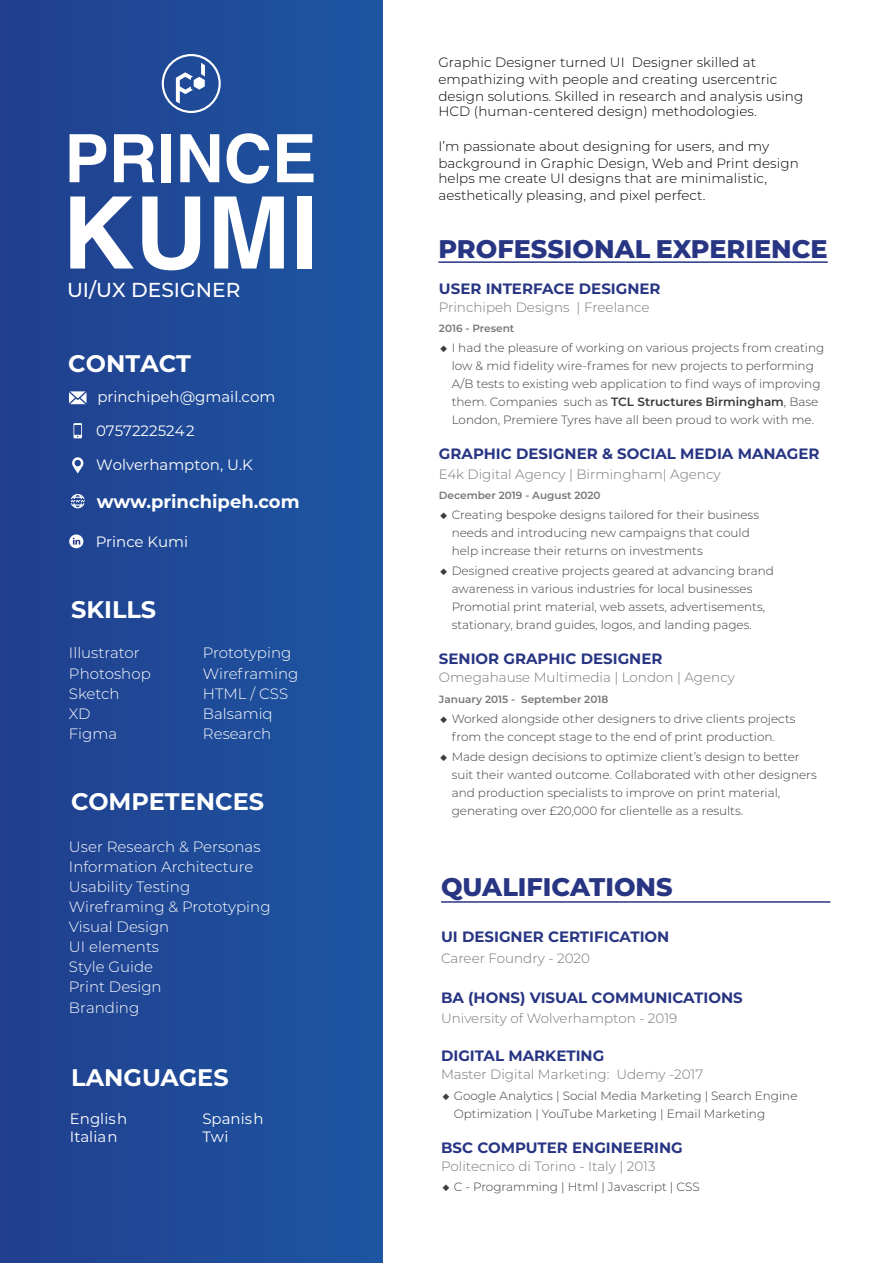
<style>
.page{position:relative;width:893px;height:1263px;background:#fff}
.page>*{position:absolute;margin:0;border:0;box-sizing:border-box;transform-origin:0 0}
.t1{font:700 100.05px "Helvetica";color:#fff}
.t2{font:700 66.75px "Helvetica";color:#fff}
.t3{font:800 25.5px "Montserrat";color:#283583}
.t4{font:700 24px "Montserrat";color:#fff}
.t5{font:500 20.1px "Montserrat";color:#fff}
.t6{font:700 18px "Montserrat";color:#fff}
.t7{font:300 15px/20.1px "Montserrat";color:#fff}
.t8{font:700 15px "Montserrat";color:#283583}
.t9{font:15px/18px "Montserrat";color:#fff}
.t10{font:300 13.5px/17.1px "Montserrat";letter-spacing:.005em;color:#000}
.t11{font:300 13.5px "Montserrat";color:#777776}
.t12{font:300 12px/18px "Montserrat";color:#3c3c3b}
.t13{font:600 10.5px "Montserrat";color:#777776}
.s1{font-weight:700}
.s2{font-weight:600}
.s3{font-size:15px;color:#777776}
</style>
<div class="page">
<div style="left:0;top:0;width:383px;height:1263px;background:#1f4a98"></div>
<svg style="left:162px;top:54px;width:59px;height:59px"></svg>
<svg style="left:69px;top:391px;width:18px;height:13px"></svg>
<svg style="left:73px;top:423px;width:9px;height:15px"></svg>
<svg style="left:71px;top:494px;width:14px;height:14px"></svg>
<svg style="left:72px;top:457px;width:11px;height:16px"></svg>
<hr style="left:438px;top:261px;width:390px;height:2px;background:#283583">
<hr style="left:441px;top:901px;width:389px;height:2px;background:#283583">
<svg style="left:69px;top:534px;width:14px;height:14px"></svg>
<svg style="left:73px;top:538px;width:7px;height:7px"></svg>
<h2 class="t2" style="left:64px;top:105px;width:253px">PRINCE</h2>
<h1 class="t1" style="left:62px;top:153px;width:257px">KUMI</h1>
<h3 class="t5" style="left:67px;top:275px;width:175px">UI/UX DESIGNER</h3>
<h3 class="t4" style="left:68px;top:346px;width:124px">CONTACT</h3>
<p class="t9" style="left:97px;top:387px;width:179px">princhipeh@gmail.com</p>
<p class="t9" style="left:96px;top:421px;width:100px">07572225242</p>
<p class="t9" style="left:96px;top:455px;width:158px">Wolverhampton, U.K</p>
<h3 class="t6" style="left:97px;top:488px;width:204px">www.princhipeh.com</h3>
<p class="t9" style="left:96px;top:532px;width:94px">Prince Kumi</p>
<h3 class="t4" style="left:71px;top:592px;width:87px">SKILLS</h3>
<p class="t7" style="left:69px;top:642px;width:83px">Illustrator<br>Photoshop<br>Sketch<br>XD<br>Figma</p>
<p class="t7" style="left:203px;top:643px;width:97px">Prototyping<br>Wireframing<br>HTML / CSS<br>Balsamiq<br>Research</p>
<h3 class="t4" style="left:71px;top:784px;width:195px">COMPETENCES</h3>
<p class="t7" style="left:69px;top:836px;width:203px">User Research &amp; Personas<br>Information Architecture<br>Usability Testing<br>Wireframing &amp; Prototyping<br>Visual Design<br>UI elements<br>Style Guide<br>Print Design<br>Branding</p>
<h3 class="t4" style="left:71px;top:1060px;width:159px">LANGUAGES</h3>
<p class="t9" style="left:70px;top:1109px;width:59px">English<br>Italian</p>
<p class="t9" style="left:202px;top:1109px;width:63px">Spanish<br>Twi</p>
<p class="t10" style="left:438px;top:53px;width:366px">Graphic Designer turned UI Designer skilled at empathizing with people and creating usercentric design solutions. Skilled in research and analysis using</p>
<p class="t10" style="left:438px;top:103px;width:320px">HCD (human-centered design) methodologies.</p>
<p class="t10" style="left:438px;top:137px;width:362px">I’m passionate about designing for users, and my background in Graphic Design, Web and Print design</p>
<p class="t10" style="left:438px;top:169px;width:330px">helps me create UI designs that are minimalistic, aesthetically pleasing, and pixel perfect.</p>
<h3 class="t3" style="left:438px;top:230px;width:391px">PROFESSIONAL EXPERIENCE</h3>
<p class="t8" style="left:439px;top:278px;width:223px">USER INTERFACE DESIGNER</p>
<p class="t11" style="left:439px;top:298px;width:212px">Princhipeh Designs | Freelance</p>
<p class="t13" style="left:439px;top:321px;width:77px">2016 - Present</p>
<p class="t12" style="left:452px;top:339px;width:374px;text-indent:-11px"><span class="s1">◆</span> I had the pleasure of working on various projects from creating low &amp; mid fidelity wire-frames for new projects to performing A/B tests to existing web application to find ways of improving them. Companies such as <span class="s2">TCL Structures Birmingham</span>, Base London, Premiere Tyres have all been proud to work with me.</p>
<p class="t8" style="left:439px;top:443px;width:382px">GRAPHIC DESIGNER &amp; SOCIAL MEDIA MANAGER</p>
<p class="t11" style="left:439px;top:465px;width:283px">E4k Digital Agency | Birmingham| Agency</p>
<p class="t13" style="left:439px;top:488px;width:163px">December 2019 - August 2020</p>
<p class="t12" style="left:452px;top:505px;width:309px;text-indent:-11px"><span class="s1">◆</span> Creating bespoke designs tailored for their business needs and introducing new campaigns that could help increase their returns on investments</p>
<p class="t12" style="left:452px;top:562px;width:324px;text-indent:-11px"><span class="s1">◆</span> Designed creative projects geared at advancing brand awareness in various industries for local businesses Promotial print material, web assets, advertisements, stationary, brand guides, logos, and landing pages.</p>
<p class="t8" style="left:439px;top:648px;width:225px">SENIOR GRAPHIC DESIGNER</p>
<p class="t11" style="left:439px;top:668px;width:297px">Omegahause Multimedia | London | Agency</p>
<p class="t13" style="left:439px;top:691px;width:171px">January 2015 - September 2018</p>
<p class="t12" style="left:452px;top:709px;width:345px;text-indent:-11px"><span class="s1">◆</span> Worked alongside other designers to drive clients projects from the concept stage to the end of print production.</p>
<p class="t12" style="left:452px;top:747px;width:367px;text-indent:-11px"><span class="s1">◆</span> Made design decisions to optimize client’s design to better suit their wanted outcome. Collaborated with other designers and production specialists to improve on print material, generating over £20,000 for clientelle as a results<span class="s3">.</span></p>
<h3 class="t3" style="left:441px;top:868px;width:233px">QUALIFICATIONS</h3>
<p class="t8" style="left:441px;top:926px;width:230px">UI DESIGNER CERTIFICATION</p>
<p class="t11" style="left:441px;top:948px;width:150px">Career Foundry - 2020</p>
<p class="t8" style="left:441px;top:987px;width:303px">BA (HONS) VISUAL COMMUNICATIONS</p>
<p class="t11" style="left:441px;top:1009px;width:238px">University of Wolverhampton - 2019</p>
<p class="t8" style="left:441px;top:1045px;width:165px">DIGITAL MARKETING</p>
<p class="t11" style="left:441px;top:1065px;width:264px">Master Digital Marketing: Udemy -2017</p>
<p class="t12" style="left:454px;top:1086px;width:345px;text-indent:-11px"><span class="s1">◆</span> Google Analytics | Social Media Marketing | Search Engine<br>Optimization | YouTube Marketing | Email Marketing</p>
<p class="t8" style="left:441px;top:1136px;width:243px">BSC COMPUTER ENGINEERING</p>
<p class="t11" style="left:441px;top:1157px;width:216px">Politecnico di Torino - Italy | 2013</p>
<p class="t12" style="left:442px;top:1177px;width:259px"><span class="s1">◆</span> C - Programming | Html | Javascript | CSS</p>
</div>
